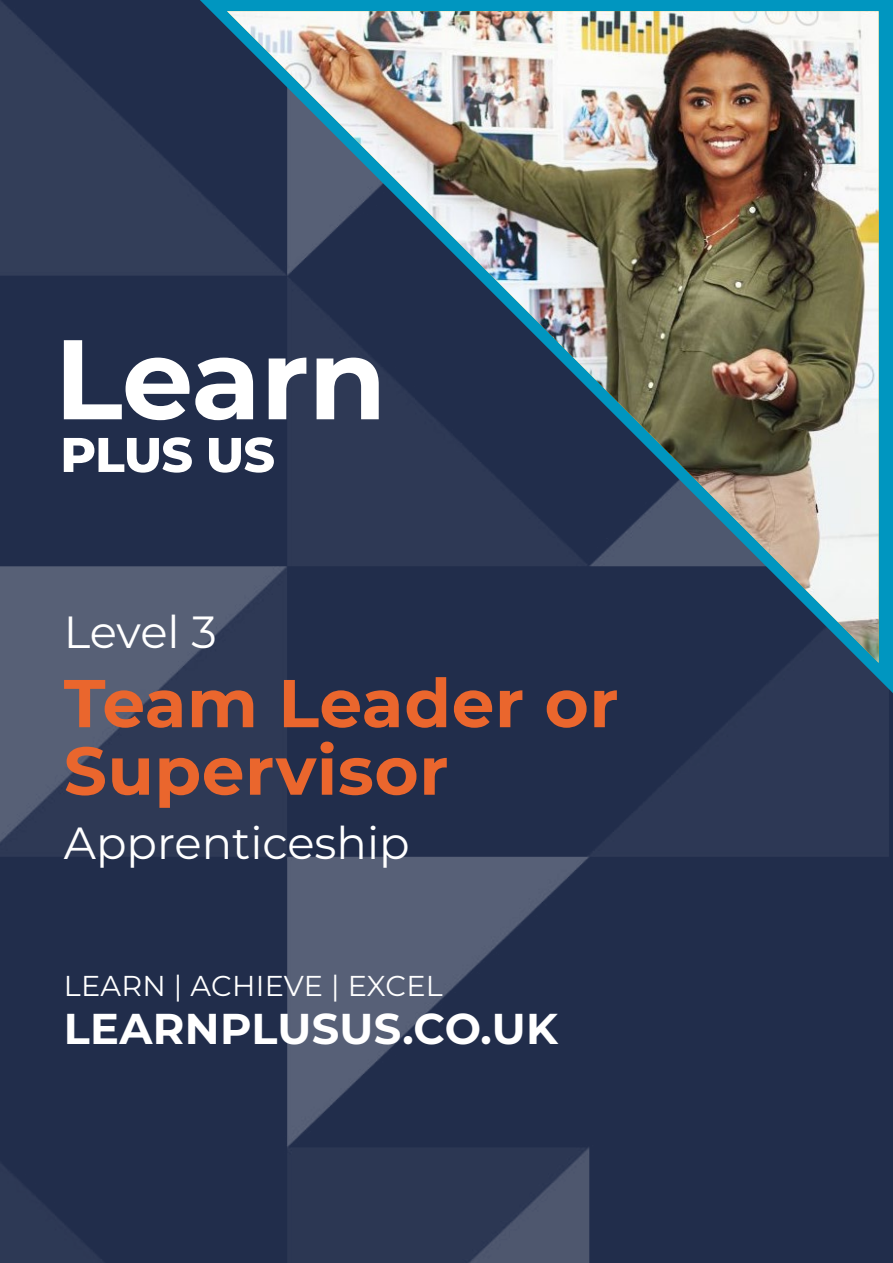
<style>
.page{position:relative;width:893px;height:1263px;background:#fff}
.page>*{position:absolute;margin:0;border:0;box-sizing:border-box;transform-origin:0 0}
.t1{font:700 67.5px/67.5px "Montserrat";letter-spacing:.01em;color:#ea662d}
.t2{font:45px "Montserrat";color:#fff}
.t3{font:700 43.05px "Montserrat";letter-spacing:.01em;color:#fff}
.t4{font:28.8px "Montserrat";letter-spacing:.01em;color:#fff}
</style>
<div class="page">
<img style="left:0;top:0;width:893px;height:1263px">
<svg style="left:200px;top:0;width:693px;height:693px"></svg>
<img style="left:227px;top:11px;width:652px;height:652px">
<svg style="left:64px;top:340px;width:189px;height:80px"></svg>
<svg style="left:269px;top:358px;width:37px;height:61px"></svg>
<svg style="left:317px;top:358px;width:62px;height:61px"></svg>
<svg style="left:64px;top:437px;width:128px;height:36px"></svg>
<svg style="left:209px;top:437px;width:65px;height:36px"></svg>
<p class="t2" style="left:64px;top:602px;width:155px">Level 3</p>
<p class="t1" style="left:64px;top:668px;width:556px">Team Leader or<br>Supervisor</p>
<p class="t2" style="left:64px;top:813px;width:347px">Apprenticeship</p>
<p class="t4" style="left:64px;top:966px;width:380px">LEARN | ACHIEVE | EXCEL</p>
<p class="t3" style="left:64px;top:1000px;width:496px">LEARNPLUSUS.CO.UK</p>
</div>
